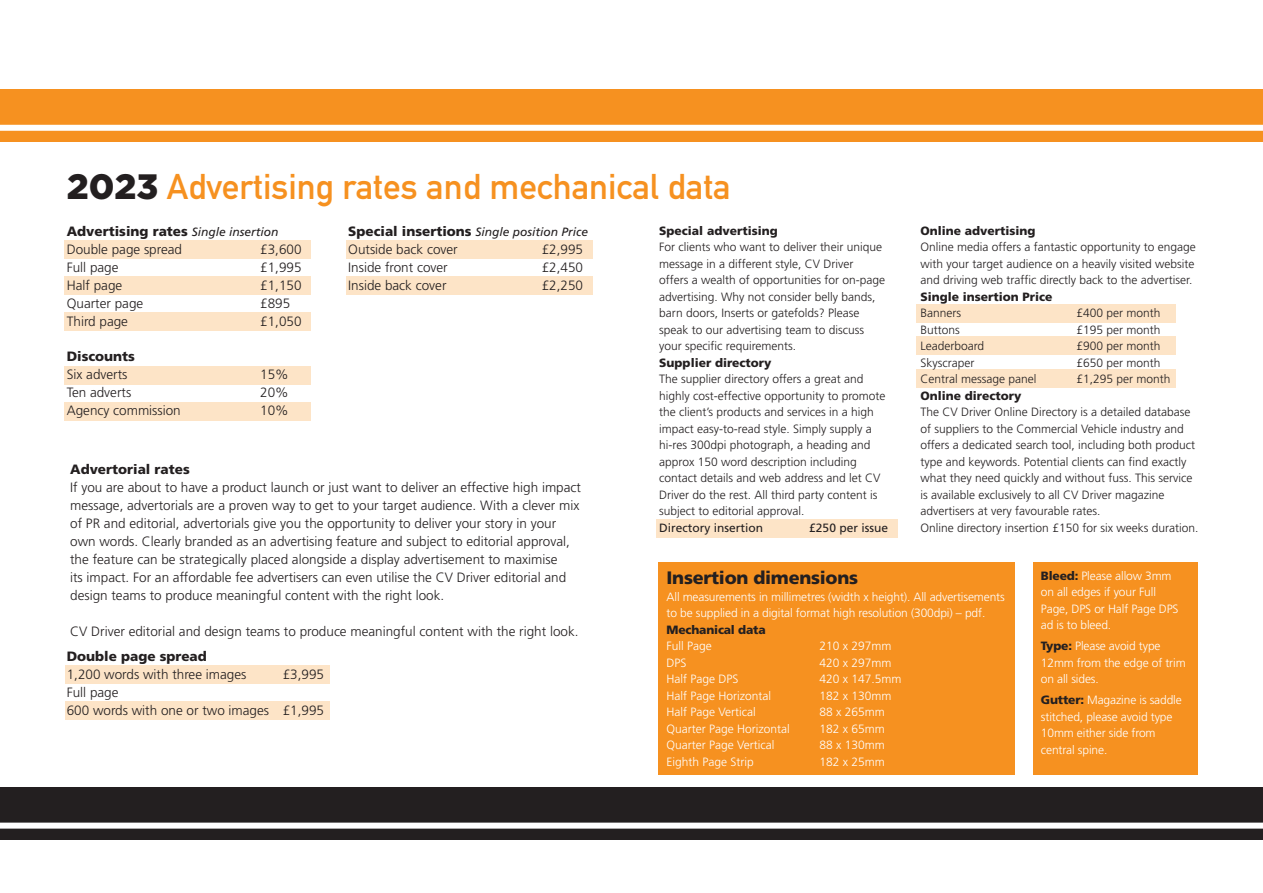
<style>
.page{position:relative;width:1263px;height:893px;background:#fff}
.page>*{position:absolute;margin:0;border:0;box-sizing:border-box;transform-origin:0 0}
.t1{font:700 35.25px "DIN Alternate";color:#f69120}
.t2{font:900 18px "Frutiger";letter-spacing:-.015em;color:#231f20}
.t3{font:300 13.5px/18px "Frutiger";color:#231f20}
.t4{font:900 13.5px "Frutiger";color:#231f20}
.t5{font:300 12px/16.5px "Frutiger";color:#231f20}
.t6{font:300 12px/16.5px "Frutiger";letter-spacing:-.01em;color:#fff}
.t7{font:900 12px "Frutiger";color:#231f20}
.t8{font:italic 12px "Frutiger";color:#231f20}
.t9{font:12px "Frutiger";color:#231f20}
.s1{font-family:"Gotham";font-weight:900;color:#231f20}
.s2{font-weight:400;font-style:italic;font-size:12px}
.s3{font-weight:900;font-style:normal;font-size:13.5px}
.s4{font-weight:900;color:#231f20}
</style>
<div class="page">
<div style="left:917px;top:369px;width:259px;height:19px;background:#fde4c7"></div>
<div style="left:917px;top:336px;width:259px;height:19px;background:#fde4c7"></div>
<div style="left:917px;top:304px;width:259px;height:19px;background:#fde4c7"></div>
<div style="left:656px;top:519px;width:242px;height:19px;background:#fde4c7"></div>
<div style="left:65px;top:702px;width:264px;height:18px;background:#fde4c7"></div>
<div style="left:346px;top:277px;width:247px;height:18px;background:#fde4c7"></div>
<div style="left:346px;top:240px;width:247px;height:19px;background:#fde4c7"></div>
<div style="left:65px;top:276px;width:246px;height:19px;background:#fde4c7"></div>
<div style="left:65px;top:240px;width:246px;height:19px;background:#fde4c7"></div>
<div style="left:65px;top:312px;width:246px;height:19px;background:#fde4c7"></div>
<div style="left:0;top:89px;width:1263px;height:52px;background:#f69120"></div>
<div style="left:0;top:787px;width:1263px;height:52px;background:#231f20"></div>
<div style="left:0;top:125px;width:1263px;height:6px;background:#fff"></div>
<div style="left:0;top:823px;width:1263px;height:6px;background:#fff"></div>
<div style="left:1033px;top:562px;width:164px;height:212px;background:#f69120"></div>
<div style="left:658px;top:562px;width:357px;height:212px;background:#f69120"></div>
<div style="left:65px;top:402px;width:246px;height:19px;background:#fde4c7"></div>
<div style="left:65px;top:366px;width:246px;height:18px;background:#fde4c7"></div>
<div style="left:65px;top:665px;width:264px;height:19px;background:#fde4c7"></div>
<p class="t1" style="left:67px;top:160px;width:665px"><span class="s1">2023</span> Advertising rates and mechanical data</p>
<p class="t4" style="left:67px;top:223px;width:213px">Advertising rates <span class="s2">Single insertion</span></p>
<p class="t3" style="left:67px;top:240px;width:117px">Double page spread</p>
<p class="t3" style="left:260px;top:240px;width:43px">£3,600</p>
<p class="t3" style="left:67px;top:258px;width:53px">Full page</p>
<p class="t3" style="left:260px;top:258px;width:43px">£1,995</p>
<p class="t3" style="left:67px;top:276px;width:57px">Half page</p>
<p class="t3" style="left:260px;top:276px;width:43px">£1,150</p>
<p class="t3" style="left:67px;top:294px;width:78px">Quarter page</p>
<p class="t3" style="left:260px;top:294px;width:32px">£895</p>
<p class="t3" style="left:67px;top:312px;width:63px">Third page</p>
<p class="t3" style="left:260px;top:312px;width:43px">£1,050</p>
<p class="t4" style="left:67px;top:348px;width:70px">Discounts</p>
<p class="t3" style="left:67px;top:365px;width:62px">Six adverts</p>
<p class="t3" style="left:260px;top:365px;width:30px">15%</p>
<p class="t3" style="left:67px;top:383px;width:66px">Ten adverts</p>
<p class="t3" style="left:260px;top:383px;width:30px">20%</p>
<p class="t3" style="left:67px;top:401px;width:116px">Agency commission</p>
<p class="t3" style="left:260px;top:401px;width:30px">10%</p>
<p class="t8" style="left:348px;top:224px;width:241px"><span class="s3">Special insertions</span> Single position Price</p>
<p class="t3" style="left:348px;top:240px;width:111px">Outside back cover</p>
<p class="t3" style="left:542px;top:240px;width:43px">£2,995</p>
<p class="t3" style="left:348px;top:258px;width:101px">Inside front cover</p>
<p class="t3" style="left:542px;top:258px;width:43px">£2,450</p>
<p class="t3" style="left:348px;top:276px;width:100px">Inside back cover</p>
<p class="t3" style="left:542px;top:276px;width:43px">£2,250</p>
<p class="t4" style="left:70px;top:461px;width:121px">Advertorial rates</p>
<p class="t3" style="left:70px;top:478px;width:512px">If you are about to have a product launch or just want to deliver an effective high impact message, advertorials are a proven way to get to your target audience. With a clever mix of PR and editorial, advertorials give you the opportunity to deliver your story in your own words. Clearly branded as an advertising feature and subject to editorial approval, the feature can be strategically placed alongside a display advertisement to maximise<br>its impact. For an affordable fee advertisers can even utilise the CV Driver editorial and design teams to produce meaningful content with the right look.</p>
<p class="t3" style="left:70px;top:622px;width:510px">CV Driver editorial and design teams to produce meaningful content with the right look.</p>
<p class="t4" style="left:67px;top:648px;width:142px">Double page spread</p>
<p class="t3" style="left:67px;top:665px;width:181px">1,200 words with three images</p>
<p class="t3" style="left:283px;top:665px;width:43px">£3,995</p>
<p class="t3" style="left:67px;top:683px;width:53px">Full page</p>
<p class="t3" style="left:67px;top:701px;width:259px">600 words with one or two images £1,995</p>
<p class="t7" style="left:659px;top:223px;width:120px">Special advertising</p>
<p class="t5" style="left:659px;top:239px;width:227px">For clients who want to deliver their unique message in a different style, CV Driver offers a wealth of opportunities for on-page advertising. Why not consider belly bands, barn doors, Inserts or gatefolds? Please speak to our advertising team to discuss your specific requirements.</p>
<p class="t7" style="left:659px;top:355px;width:114px">Supplier directory</p>
<p class="t5" style="left:659px;top:371px;width:228px">The supplier directory offers a great and highly cost-effective opportunity to promote the client’s products and services in a high impact easy-to-read style. Simply supply a hi-res 300dpi photograph, a heading and approx 150 word description including contact details and web address and let CV Driver do the rest. All third party content is subject to editorial approval.</p>
<p class="t9" style="left:659px;top:521px;width:106px">Directory insertion</p>
<p class="t9" style="left:809px;top:521px;width:80px">£250 per issue</p>
<p class="t7" style="left:920px;top:223px;width:117px">Online advertising</p>
<p class="t5" style="left:920px;top:239px;width:277px;text-align:justify">Online media offers a fantastic opportunity to engage with your target audience on a heavily visited website and driving web traffic directly back to the advertiser.</p>
<p class="t7" style="left:920px;top:289px;width:134px">Single insertion Price</p>
<p class="t5" style="left:920px;top:305px;width:42px">Banners</p>
<p class="t5" style="left:1076px;top:305px;width:86px">£400 per month</p>
<p class="t5" style="left:920px;top:321px;width:41px">Buttons</p>
<p class="t5" style="left:1076px;top:321px;width:86px">£195 per month</p>
<p class="t5" style="left:920px;top:338px;width:65px">Leaderboard</p>
<p class="t5" style="left:1076px;top:338px;width:86px">£900 per month</p>
<p class="t5" style="left:920px;top:354px;width:55px">Skyscraper</p>
<p class="t5" style="left:1076px;top:354px;width:86px">£650 per month</p>
<p class="t5" style="left:920px;top:371px;width:118px">Central message panel</p>
<p class="t5" style="left:1076px;top:371px;width:96px">£1,295 per month</p>
<p class="t7" style="left:920px;top:388px;width:102px">Online directory</p>
<p class="t5" style="left:920px;top:404px;width:276px">The CV Driver Online Directory is a detailed database of suppliers to the Commercial Vehicle industry and offers a dedicated search tool, including both product type and keywords. Potential clients can find exactly what they need quickly and without fuss. This service is available exclusively to all CV Driver magazine advertisers at very favourable rates.</p>
<p class="t5" style="left:920px;top:519px;width:279px">Online directory insertion £150 for six weeks duration.</p>
<p class="t6" style="left:1041px;top:567px;width:139px"><span class="s4">Bleed:</span> Please allow 3mm on all edges if your Full<br>Page, DPS or Half Page DPS ad is to bleed.</p>
<p class="t6" style="left:1041px;top:638px;width:146px"><span class="s4">Type:</span> Please avoid type<br>12mm from the edge of trim on all sides.</p>
<p class="t6" style="left:1041px;top:692px;width:142px"><span class="s4">Gutter:</span> Magazine is saddle stitched, please avoid type<br>10mm either side from central spine.</p>
<p class="t2" style="left:666px;top:567px;width:193px">Insertion dimensions</p>
<p class="t6" style="left:666px;top:588px;width:340px">All measurements in millimetres (width x height). All advertisements to be supplied in a digital format high resolution (300dpi) – pdf.</p>
<p class="t7" style="left:666px;top:622px;width:101px">Mechanical data</p>
<p class="t6" style="left:666px;top:638px;width:47px">Full Page</p>
<p class="t6" style="left:819px;top:638px;width:74px">210 x 297mm</p>
<p class="t6" style="left:666px;top:654px;width:22px">DPS</p>
<p class="t6" style="left:819px;top:654px;width:74px">420 x 297mm</p>
<p class="t6" style="left:666px;top:671px;width:74px">Half Page DPS</p>
<p class="t6" style="left:819px;top:671px;width:84px">420 x 147.5mm</p>
<p class="t6" style="left:666px;top:687px;width:106px">Half Page Horizontal</p>
<p class="t6" style="left:819px;top:687px;width:74px">182 x 130mm</p>
<p class="t6" style="left:666px;top:704px;width:91px">Half Page Vertical</p>
<p class="t6" style="left:819px;top:704px;width:67px">88 x 265mm</p>
<p class="t6" style="left:666px;top:720px;width:125px">Quarter Page Horizontal</p>
<p class="t6" style="left:819px;top:720px;width:67px">182 x 65mm</p>
<p class="t6" style="left:666px;top:737px;width:109px">Quarter Page Vertical</p>
<p class="t6" style="left:819px;top:737px;width:67px">88 x 130mm</p>
<p class="t6" style="left:666px;top:753px;width:89px">Eighth Page Strip</p>
<p class="t6" style="left:819px;top:753px;width:67px">182 x 25mm</p>
</div>
